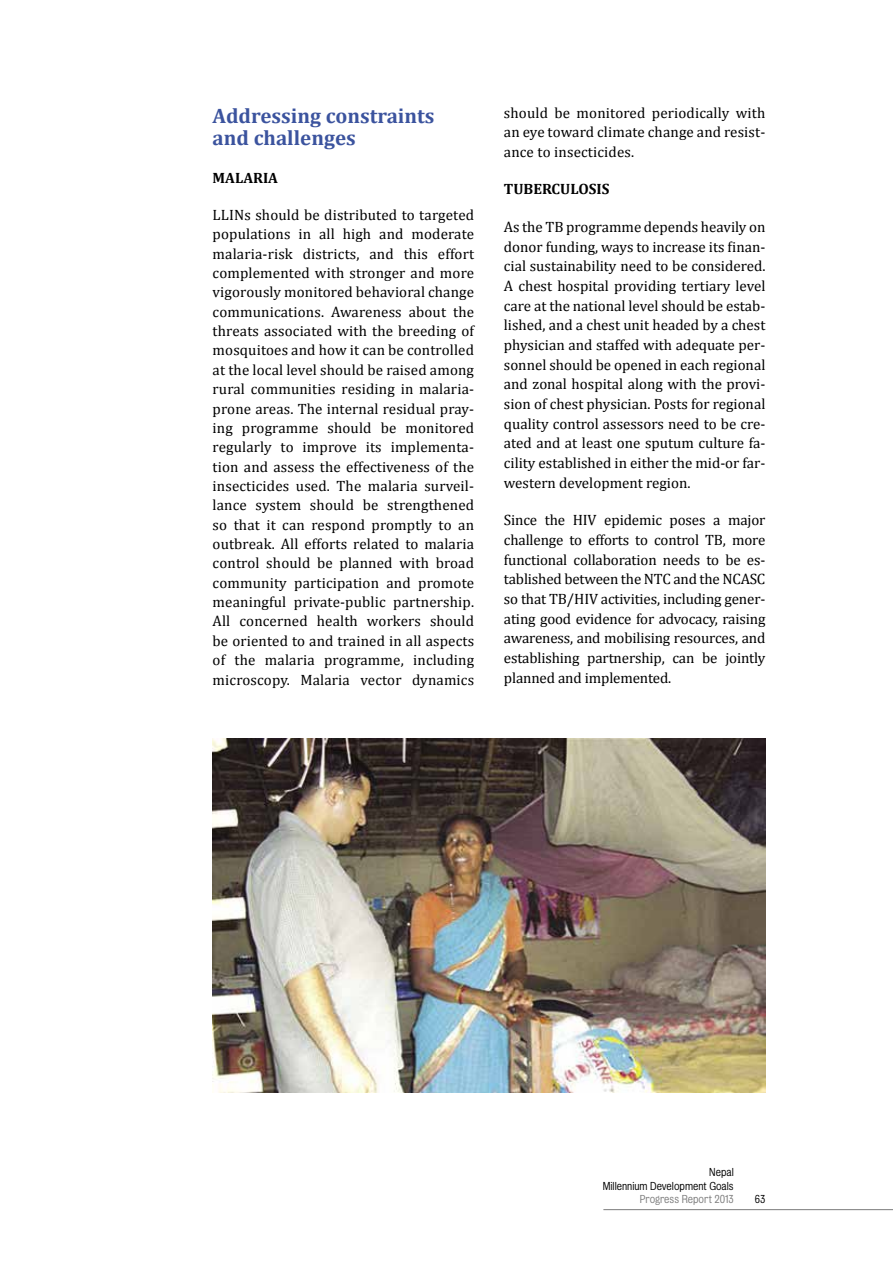
<style>
.page{position:relative;width:893px;height:1263px;background:#fff}
.page>*{position:absolute;margin:0;border:0;box-sizing:border-box;transform-origin:0 0}
.t1{font:700 21px/22.5px "Cambria";color:#3b539e}
.t2{font:15px/19.4px "Cambria";color:#000;text-align:justify}
.t3{font:700 15px "Cambria";color:#000}
.t4{font:10.5px/13.5px "Bureau Grotesque Five One";color:#000;text-align:right}
.t5{font:10.5px "Bureau Grotesque Five One";color:#7c7c7c}
</style>
<div class="page">
<hr style="left:603px;top:1209px;width:290px;height:1px;background:#7c7c7c">
<img style="left:213px;top:738px;width:552px;height:355px">
<h1 class="t1" style="left:213px;top:104px;width:223px">Addressing constraints and challenges</h1>
<p class="t3" style="left:213px;top:168px;width:67px">Malaria</p>
<p class="t2" style="left:213px;top:205px;width:263px">LLINs should be distributed to targeted populations in all high and moderate malaria-risk districts, and this effort complemented with stronger and more vigorously monitored behavioral change communications. Awareness about the threats associated with the breeding of mosquitoes and how it can be controlled at the local level should be raised among rural communities residing in malaria&shy;prone areas. The internal residual pray&shy;ing programme should be monitored regularly to improve its implementa&shy;tion and assess the effectiveness of the insecticides used. The malaria surveil&shy;lance system should be strengthened so that it can respond promptly to an outbreak. All efforts related to malaria control should be planned with broad community participation and promote meaningful private-public partnership.<br>All concerned health workers should be oriented to and trained in all aspects of the malaria programme, including microscopy. Malaria vector dynamics</p>
<p class="t2" style="left:504px;top:103px;width:263px">should be monitored periodically with an eye toward climate change and resist&shy;ance to insecticides.</p>
<p class="t3" style="left:504px;top:180px;width:106px">Tuberculosis</p>
<p class="t2" style="left:504px;top:217px;width:263px">As the TB programme depends heavily on donor funding, ways to increase its finan&shy;cial sustainability need to be considered.<br>A chest hospital providing tertiary level care at the national level should be estab&shy;lished, and a chest unit headed by a chest physician and staffed with adequate per&shy;sonnel should be opened in each regional and zonal hospital along with the provi&shy;sion of chest physician. Posts for regional quality control assessors need to be cre&shy;ated and at least one sputum culture fa&shy;cility established in either the mid-or far&shy;western development region.</p>
<p class="t2" style="left:504px;top:510px;width:263px">Since the HIV epidemic poses a major challenge to efforts to control TB, more functional collaboration needs to be es&shy;tablished between the NTC and the NCASC so that TB/HIV activities, including gener&shy;ating good evidence for advocacy, raising awareness, and mobilising resources, and establishing partnership, can be jointly planned and implemented.</p>
<p class="t4" style="left:603px;top:1166px;width:132px">Nepal<br>Millennium Development Goals</p>
<p class="t5" style="left:640px;top:1194px;width:95px">Progress Report 2013</p>
<p class="t4" style="left:755px;top:1193px;width:12px">63</p>
</div>
